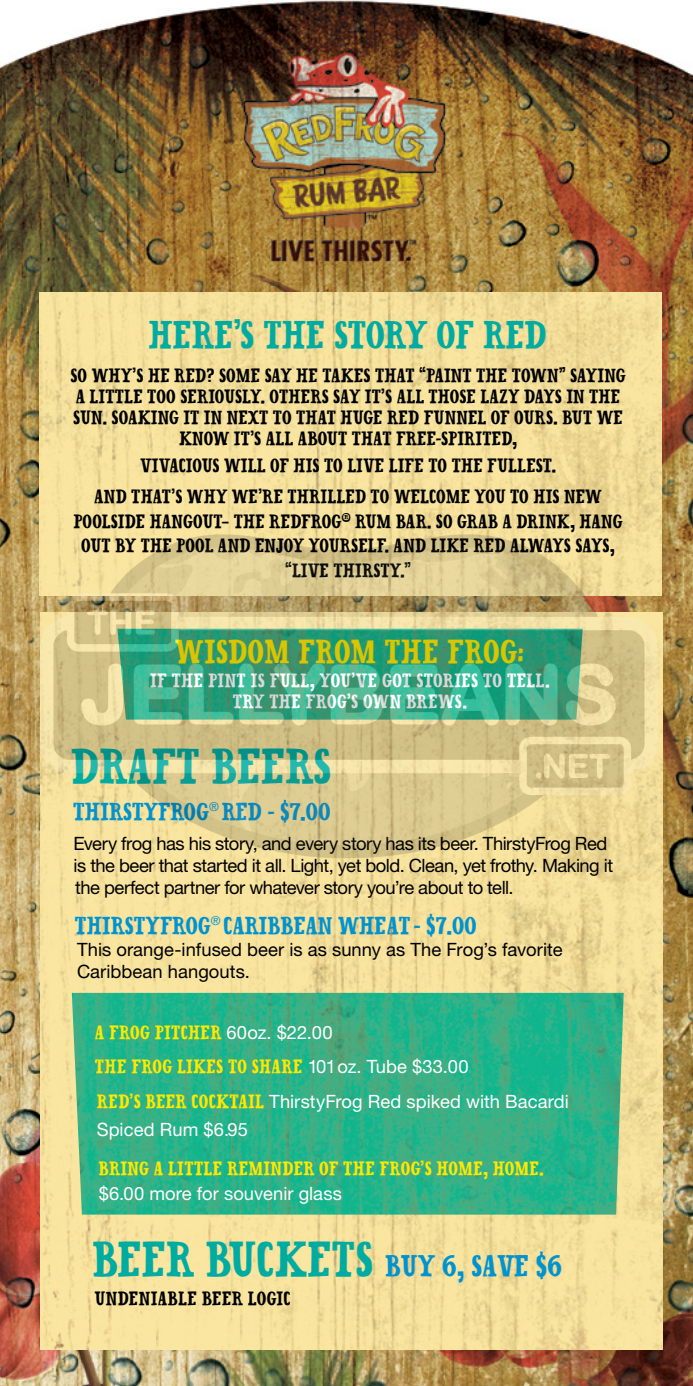
<style>
.page{position:relative;width:693px;height:1386px;background:#fff}
.page>*{position:absolute;margin:0;border:0;box-sizing:border-box;transform-origin:0 0}
.t1{font:49px "Oklahoma Deputy";color:#00aca1}
.t2{font:38.5px "Oklahoma Deputy";color:#00aca1}
.t3{font:33.25px "Oklahoma Deputy";letter-spacing:.005em;color:#ffe800}
.t4{font:24.5px "Oklahoma Deputy";color:#0093d0}
.t5{font:19.25px/21px "Oklahoma Deputy";letter-spacing:.005em;color:#000;text-align:center}
.t6{font:19.25px/34.3px "Oklahoma Deputy";letter-spacing:.015em;color:#ffe800}
.t7{font:19.25px/21px "Oklahoma Deputy";letter-spacing:.02em;color:#fff;text-align:center}
.t8{font:18.38px/22.1px "Helvetica Neue LT Std";letter-spacing:-.025em;color:#000}
.t9{font:18.38px/28px "Helvetica Neue LT Std";letter-spacing:.005em;color:#fff}
.t10{font:18.38px/22.1px "Helvetica Neue LT Std";letter-spacing:.005em;color:#000}
.s1{font-family:"Helvetica Neue LT Std";font-size:18.38px;color:#fff}
.s2{font-family:"Oklahoma Deputy";font-size:19.25px;color:#ffe800}
.s3{font-size:29.75px;color:#0093d0}
</style>
<div class="page">
<img style="left:0;top:0;width:693px;height:1386px">
<img style="left:40px;top:1042px;width:623px;height:307px">
<img style="left:39px;top:292px;width:623px;height:55px">
<img style="left:72px;top:1042px;width:552px;height:173px">
<img style="left:2px;top:347px;width:691px;height:695px">
<h2 class="t2" style="left:149px;top:311px;width:400px">HERE’S THE STORY OF RED</h2>
<p class="t5" style="left:71px;top:365px;width:557px">SO WHY’S HE RED? SOME SAY HE TAKES THAT “PAINT THE TOWN” SAYING A LITTLE TOO SERIOUSLY. OTHERS SAY IT’S ALL THOSE LAZY DAYS IN THE SUN. SOAKING IT IN NEXT TO THAT HUGE RED FUNNEL OF OURS. BUT WE KNOW IT’S ALL ABOUT THAT FREE-SPIRITED,</p>
<p class="t5" style="left:95px;top:450px;width:509px;line-height:30.8px">VIVACIOUS WILL OF HIS TO LIVE LIFE TO THE FULLEST.<br>AND THAT’S WHY WE’RE THRILLED TO WELCOME YOU TO HIS NEW</p>
<p class="t5" style="left:74px;top:509px;width:551px;line-height:24.5px">POOLSIDE HANGOUT– THE REDFROG® RUM BAR. SO GRAB A DRINK, HANG<br>OUT BY THE POOL AND ENJOY YOURSELF. AND LIKE RED ALWAYS SAYS, “LIVE THIRSTY.”</p>
<h3 class="t3" style="left:176px;top:630px;width:351px">WISDOM FROM THE FROG:</h3>
<p class="t7" style="left:150px;top:670px;width:401px">IF THE PINT IS FULL, YOU’VE GOT STORIES TO TELL.<br>TRY THE FROG’S OWN BREWS.</p>
<h1 class="t1" style="left:72px;top:736px;width:262px">DRAFT BEERS</h1>
<p class="t4" style="left:74px;top:796px;width:259px">THIRSTYFROG<sup>®</sup> RED - $7.00</p>
<p class="t8" style="left:74px;top:832px;width:541px">Every frog has his story, and every story has its beer. ThirstyFrog Red is the beer that started it all. Light, yet bold. Clean, yet frothy. Making it the perfect partner for whatever story you’re about to tell.</p>
<p class="t4" style="left:75px;top:910px;width:403px">THIRSTYFROG<sup>®</sup> CARIBBEAN WHEAT - $7.00</p>
<p class="t10" style="left:77px;top:938px;width:487px">This orange-infused beer is as sunny as The Frog’s favorite<br>Caribbean hangouts.</p>
<p class="t6" style="left:95px;top:1015px;width:375px">A FROG PITCHER <span class="s1">60oz. $22.00<br></span>THE FROG LIKES TO SHARE <span class="s1">101oz. Tube $33.00</span></p>
<p class="t9" style="left:97px;top:1087px;width:474px"><span class="s2">RED’S BEER COCKTAIL</span> ThirstyFrog Red spiked with Bacardi<br>Spiced Rum $6.95</p>
<p class="t6" style="left:99px;top:1151px;width:447px">BRING A LITTLE REMINDER OF THE FROG’S HOME, HOME.</p>
<p class="t9" style="left:99px;top:1179px;width:245px">$6.00 more for souvenir glass</p>
<h1 class="t1" style="left:93px;top:1228px;width:472px">BEER BUCKETS <span class="s3">BUY 6, SAVE $6</span></h1>
<p class="t5" style="left:95px;top:1288px;width:198px">UNDENIABLE BEER LOGIC</p>
</div>
